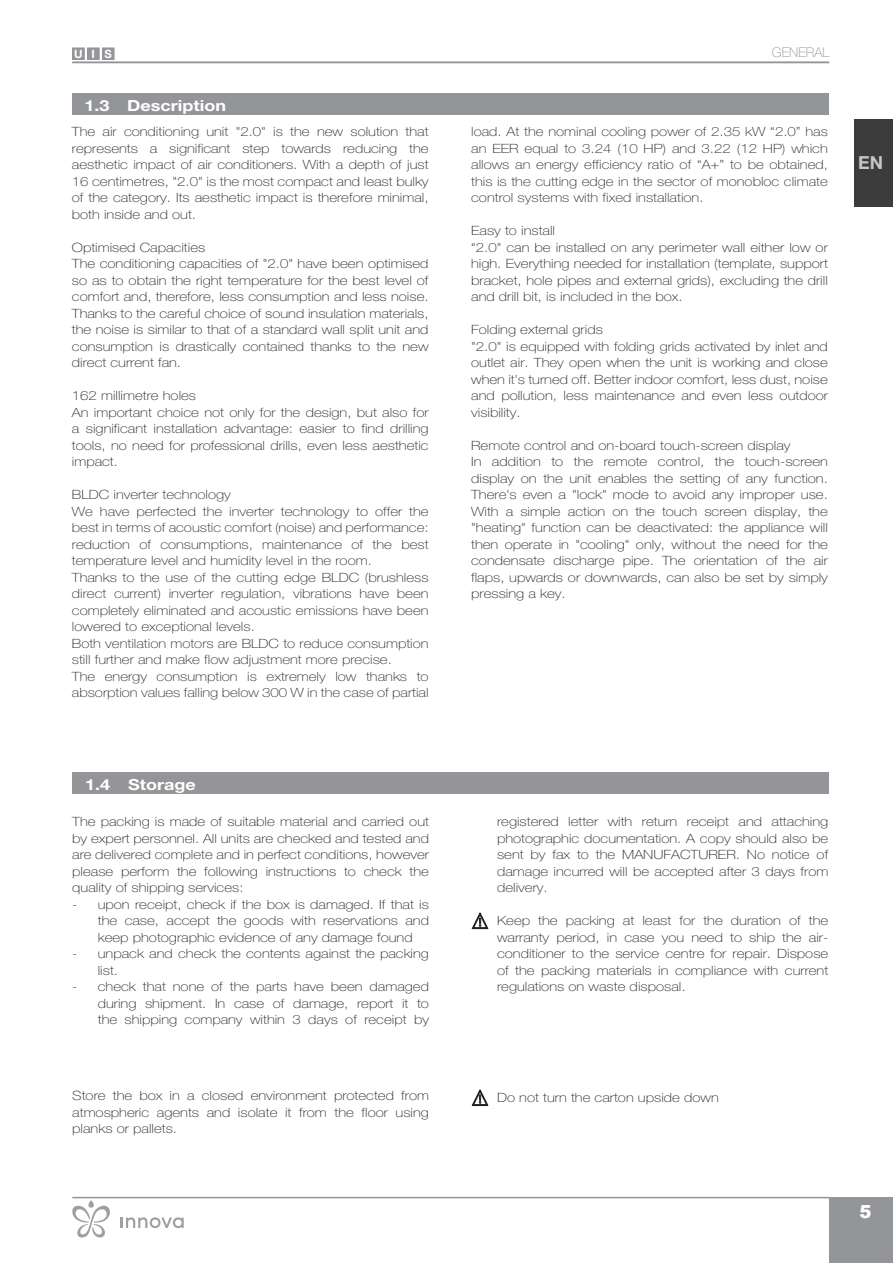
<style>
.page{position:relative;width:893px;height:1263px;background:#fff}
.page>*{position:absolute;margin:0;border:0;box-sizing:border-box;transform-origin:0 0}
.t1{font:700 18px "Helvetica Neue LT Std";color:#c5c6c8}
.t2{font:900 18px "Arial";color:#fff}
.Capitolo_non_numerat{font:700 15.3px "Helvetica Neue LT Std";color:#fff;scale:1.18 1}
.t3{font:100 13.5px "Helvetica Neue LT Std";color:#939598}
.Testo{font:100 12.75px/16.5px "Helvetica Neue LT Std";color:#231f20;text-align:justify;scale:1.18 1}
.Testo-2{font:100 12.75px/16.5px "Helvetica Neue LT Std";color:#1b2825;text-align:justify;scale:1.18 1}
.Rientro_Testo{font:100 12.75px/16.5px "Helvetica Neue LT Std";color:#231f20;text-align:justify;scale:1.18 1}
.t4{font:700 11.4px "Helvetica Neue LT Std";color:#fff}
</style>
<div class="page">
<hr style="left:72px;top:62px;width:757px;height:1px;background:#939598">
<hr style="left:72px;top:1197px;width:757px;height:1px;background:#939598">
<div style="left:829px;top:1197px;width:64px;height:66px;background:#939598"></div>
<svg style="left:121px;top:1217px;width:63px;height:11px"></svg>
<svg style="left:72px;top:1205px;width:38px;height:32px"></svg>
<svg style="left:88px;top:1200px;width:6px;height:8px"></svg>
<div style="left:102px;top:48px;width:12px;height:12px;background:#939598"></div>
<div style="left:87px;top:48px;width:12px;height:12px;background:#939598"></div>
<div style="left:73px;top:48px;width:11px;height:12px;background:#939598"></div>
<div style="left:72px;top:48px;width:13px;height:12px;border:1px solid #939598"></div>
<div style="left:72px;top:94px;width:756px;height:21px;background:#939598"></div>
<div style="left:72px;top:772px;width:756px;height:22px;background:#939598"></div>
<div style="left:854px;top:119px;width:39px;height:88px;background:#3c3c3d"></div>
<svg style="left:472px;top:912px;width:17px;height:17px"></svg>
<svg style="left:472px;top:1089px;width:17px;height:17px"></svg>
<p class="t4" style="left:74px;top:47px;width:39px">UIS</p>
<p class="Capitolo_non_numerat" style="left:127px;top:96px;width:85px">Description</p>
<p class="Testo" style="left:72px;top:123px;width:304px">The air conditioning unit "2.0" is the new solution that represents a significant step towards reducing the aesthetic impact of air conditioners. With a depth of just 16 centimetres, "2.0" is the most compact and least bulky of the category. Its aesthetic impact is therefore minimal, both inside and out.</p>
<p class="Testo" style="left:72px;top:239px;width:115px">Optimised Capacities</p>
<p class="Testo" style="left:72px;top:255px;width:304px">The conditioning capacities of "2.0" have been optimised so as to obtain the right temperature for the best level of comfort and, therefore, less consumption and less noise.<br>Thanks to the careful choice of sound insulation materials, the noise is similar to that of a standard wall split unit and consumption is drastically contained thanks to the new direct current fan.</p>
<p class="Testo" style="left:72px;top:387px;width:107px">162 millimetre holes</p>
<p class="Testo" style="left:72px;top:404px;width:304px">An important choice not only for the design, but also for a significant installation advantage: easier to find drilling tools, no need for professional drills, even less aesthetic impact.</p>
<p class="Testo-2" style="left:72px;top:486px;width:136px">BLDC inverter technology</p>
<p class="Testo-2" style="left:72px;top:503px;width:304px">We have perfected the inverter technology to offer the best in terms of acoustic comfort (noise) and performance: reduction of consumptions, maintenance of the best temperature level and humidity level in the room.</p>
<p class="Testo-2" style="left:72px;top:569px;width:304px">Thanks to the use of the cutting edge BLDC (brushless direct current) inverter regulation, vibrations have been completely eliminated and acoustic emissions have been lowered to exceptional levels.</p>
<p class="Testo-2" style="left:72px;top:635px;width:304px">Both ventilation motors are BLDC to reduce consumption still further and make flow adjustment more precise.</p>
<p class="Testo-2" style="left:72px;top:668px;width:304px">The energy consumption is extremely low thanks to absorption values falling below 300 W in the case of partial</p>
<p class="Capitolo_non_numerat" style="left:85px;top:96px;width:23px">1.3</p>
<p class="t3" style="left:772px;top:45px;width:59px">GENERAL</p>
<p class="Testo-2" style="left:471px;top:123px;width:304px">load. At the nominal cooling power of 2.35 kW “2.0” has an EER equal to 3.24 (10 HP) and 3.22 (12 HP) which allows an energy efficiency ratio of “A+” to be obtained, this is the cutting edge in the sector of monobloc climate control systems with fixed installation.</p>
<p class="Testo" style="left:471px;top:222px;width:73px">Easy to install</p>
<p class="Testo" style="left:471px;top:239px;width:304px">“2.0" can be installed on any perimeter wall either low or high. Everything needed for installation (template, support bracket, hole pipes and external grids), excluding the drill and drill bit, is included in the box.</p>
<p class="Testo" style="left:471px;top:321px;width:113px">Folding external grids</p>
<p class="Testo" style="left:471px;top:338px;width:304px">"2.0" is equipped with folding grids activated by inlet and outlet air. They open when the unit is working and close when it's turned off. Better indoor comfort, less dust, noise and pollution, less maintenance and even less outdoor visibility.</p>
<p class="Testo" style="left:471px;top:437px;width:272px">Remote control and on-board touch-screen display</p>
<p class="Testo" style="left:471px;top:453px;width:304px">In addition to the remote control, the touch-screen display on the unit enables the setting of any function.<br>There's even a "lock" mode to avoid any improper use.<br>With a simple action on the touch screen display, the "heating" function can be deactivated: the appliance will then operate in "cooling" only, without the need for the condensate discharge pipe. The orientation of the air flaps, upwards or downwards, can also be set by simply pressing a key.</p>
<h1 class="t1" style="left:858px;top:152px;width:27px">EN</h1>
<p class="Capitolo_non_numerat" style="left:85px;top:775px;width:23px">1.4</p>
<p class="Capitolo_non_numerat" style="left:128px;top:775px;width:59px">Storage</p>
<p class="Testo" style="left:72px;top:813px;width:304px">The packing is made of suitable material and carried out by expert personnel. All units are checked and tested and are delivered complete and in perfect conditions, however please perform the following instructions to check the quality of shipping services:</p>
<p class="Rientro_Testo" style="left:98px;top:896px;width:282px;text-indent:-26px">- upon receipt, check if the box is damaged. If that is the case, accept the goods with reservations and keep photographic evidence of any damage found</p>
<p class="Rientro_Testo" style="left:98px;top:945px;width:282px;text-indent:-26px">- unpack and check the contents against the packing list.</p>
<p class="Rientro_Testo" style="left:98px;top:978px;width:282px;text-indent:-26px">- check that none of the parts have been damaged during shipment. In case of damage, report it to the shipping company within 3 days of receipt by</p>
<p class="Rientro_Testo" style="left:497px;top:813px;width:282px">registered letter with return receipt and attaching photographic documentation. A copy should also be sent by fax to the MANUFACTURER. No notice of damage incurred will be accepted after 3 days from delivery.</p>
<p class="Rientro_Testo" style="left:497px;top:912px;width:282px">Keep the packing at least for the duration of the warranty period, in case you need to ship the air&shy;conditioner to the service centre for repair. Dispose of the packing materials in compliance with current regulations on waste disposal.</p>
<p class="Testo" style="left:72px;top:1087px;width:304px">Store the box in a closed environment protected from atmospheric agents and isolate it from the floor using planks or pallets.</p>
<p class="Rientro_Testo" style="left:497px;top:1089px;width:189px">Do not turn the carton upside down</p>
<h1 class="t2" style="left:859px;top:1199px;width:14px">5</h1>
</div>
